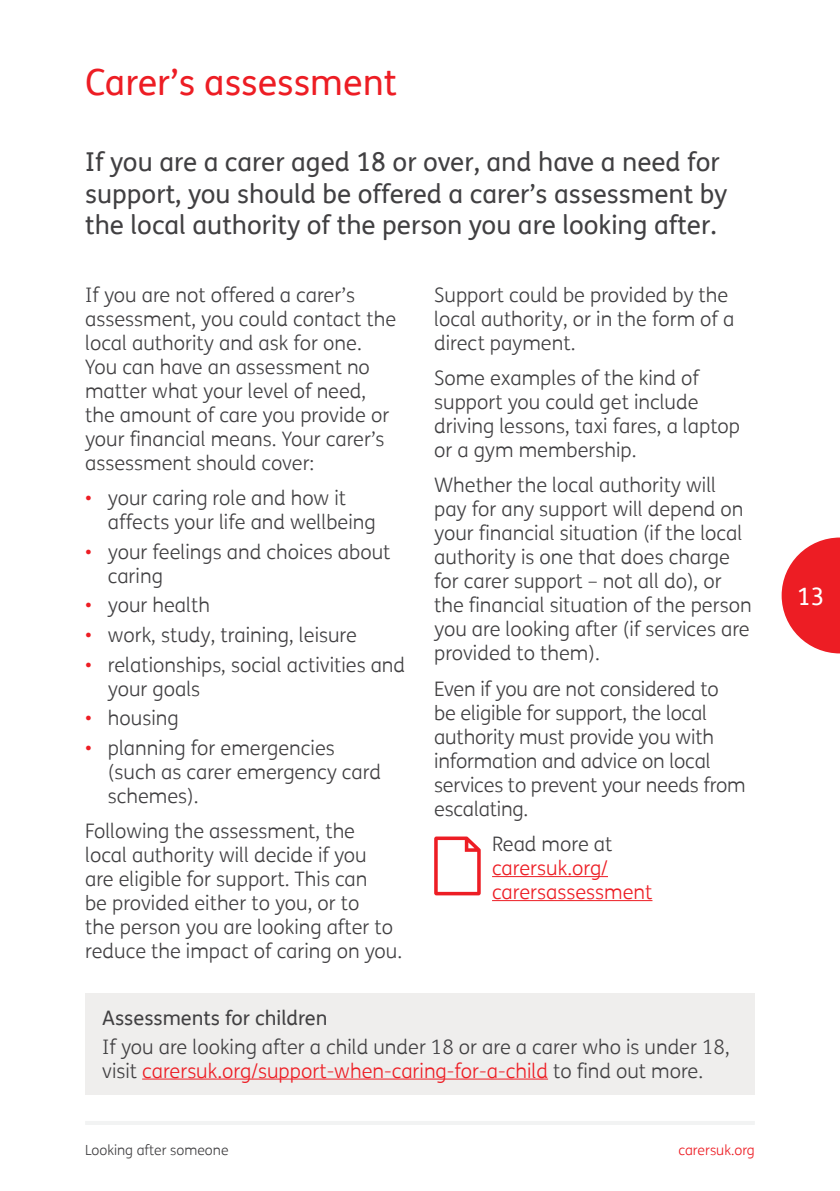
<style>
.page{position:relative;width:840px;height:1191px;background:#fff}
.page>*{position:absolute;margin:0;border:0;box-sizing:border-box;transform-origin:0 0}
.H1_Page_Title{font:36px "FS Me";color:#ed1d24}
.Standfirst{font:26px/31.2px "FS Me";color:#414042}
.t1{font:24px "FS Me";color:#fff}
.P_Body_Copy{font:300 20px/24px "FS Me";color:#414042}
.Bullets{font:300 20px/24px "FS Me";color:#414042}
.P_Body_Copy-2{font:300 20px/24px "FS Me";color:#ed1d24}
.t2{font:20px "FS Me";color:#414042}
.t3{font:300 14px "FS Me";color:#414042}
.t4{font:300 14px "FS Me";color:#ed1d24}
.s1{color:#ed1d24}
.s2{color:#414042}
</style>
<div class="page">
<svg style="left:781px;top:537px;width:58px;height:116px"></svg>
<hr style="left:85px;top:1121px;width:669px;height:4px;background:#f2f3f3">
<div style="left:85px;top:993px;width:669px;height:101px;background:#efeeed"></div>
<hr style="left:142px;top:1078px;width:405px;height:1px;background:#ed1d24">
<hr style="left:492px;top:876px;width:115px;height:1px;background:#ed1d24">
<hr style="left:492px;top:900px;width:160px;height:1px;background:#ed1d24">
<svg style="left:434px;top:836px;width:46px;height:59px"></svg>
<h1 class="H1_Page_Title" style="left:85px;top:58px;width:313px">Carer’s assessment</h1>
<p class="Standfirst" style="left:85px;top:146px;width:643px">If you are a carer aged 18 or over, and have a need for support, you should be offered a carer’s assessment by the local authority of the person you are looking after.</p>
<p class="P_Body_Copy" style="left:85px;top:282px;width:312px">If you are not offered a carer’s assessment, you could contact the local authority and ask for one.<br>You can have an assessment no matter what your level of need, the amount of care you provide or your financial means. Your carer’s assessment should cover:</p>
<p class="Bullets" style="left:108px;top:485px;width:269px;text-indent:-23px"><span class="s1">•</span> your caring role and how it affects your life and wellbeing</p>
<p class="Bullets" style="left:108px;top:539px;width:284px;text-indent:-23px"><span class="s1">•</span> your feelings and choices about caring</p>
<p class="Bullets" style="left:85px;top:593px;width:126px"><span class="s1">•</span> your health</p>
<p class="Bullets" style="left:85px;top:622px;width:273px"><span class="s1">•</span> work, study, training, leisure</p>
<p class="Bullets" style="left:108px;top:652px;width:299px;text-indent:-23px"><span class="s1">•</span> relationships, social activities and your goals</p>
<p class="Bullets" style="left:85px;top:706px;width:95px"><span class="s1">•</span> housing</p>
<p class="Bullets" style="left:108px;top:735px;width:274px;text-indent:-23px"><span class="s1">•</span> planning for emergencies (such as carer emergency card schemes).</p>
<p class="P_Body_Copy" style="left:85px;top:819px;width:318px">Following the assessment, the<br>local authority will decide if you<br>are eligible for support. This can<br>be provided either to you, or to<br>the person you are looking after to reduce the impact of caring on you.</p>
<p class="P_Body_Copy" style="left:434px;top:282px;width:302px">Support could be provided by the local authority, or in the form of a direct payment.</p>
<p class="P_Body_Copy" style="left:434px;top:365px;width:307px">Some examples of the kind of support you could get include driving lessons, taxi fares, a laptop or a gym membership.</p>
<p class="P_Body_Copy" style="left:434px;top:473px;width:319px">Whether the local authority will pay for any support will depend on your financial situation (if the local authority is one that does charge for carer support – not all do), or the financial situation of the person you are looking after (if services are provided to them).</p>
<p class="P_Body_Copy" style="left:434px;top:676px;width:313px">Even if you are not considered to<br>be eligible for support, the local authority must provide you with information and advice on local services to prevent your needs from escalating.</p>
<p class="P_Body_Copy-2" style="left:492px;top:831px;width:162px"><span class="s2">Read more at </span>carersuk.org/ carersassessment</p>
<p class="t2" style="left:102px;top:1004px;width:227px">Assessments for children</p>
<p class="P_Body_Copy" style="left:102px;top:1034px;width:629px">If you are looking after a child under 18 or are a carer who is under 18, visit <span class="s1">carersuk.org/support-when-caring-for-a-child</span> to find out more.</p>
<p class="t3" style="left:85px;top:1141px;width:145px">Looking after someone</p>
<p class="t4" style="left:678px;top:1141px;width:78px">carersuk.org</p>
<p class="t1" style="left:796px;top:579px;width:29px">13</p>
</div>
